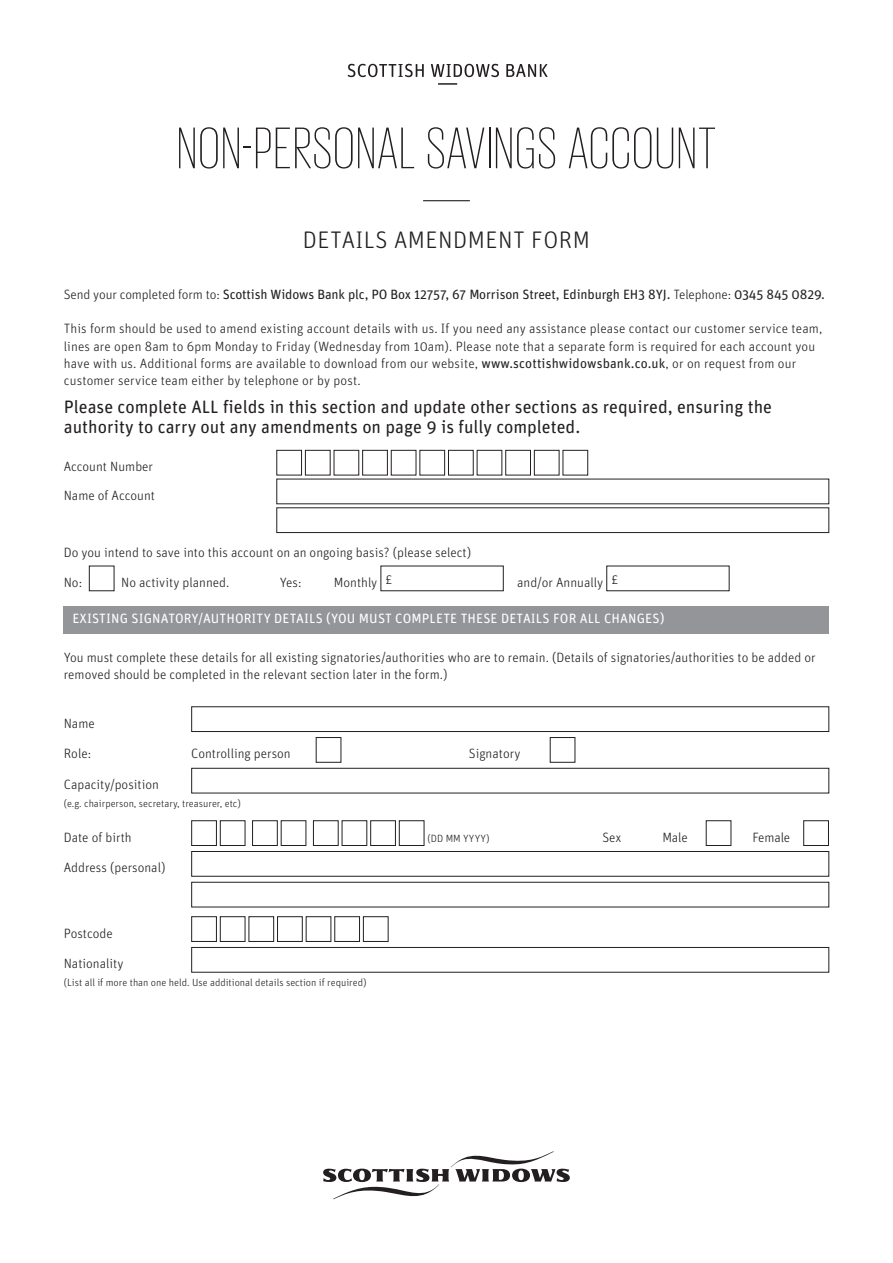
<style>
.page{position:relative;width:893px;height:1263px;background:#fff}
.page>*{position:absolute;margin:0;border:0;box-sizing:border-box;transform-origin:0 0}
.t1{font:200 60px "Giorgio Sans";letter-spacing:.03em;color:#231f20}
.t2{font:300 24px "Unit Rounded Pro";letter-spacing:.02em;color:#231f20}
.t3{font:18px/19.5px "Unit Rounded Pro";color:#231f20}
.t4{font:300 13.5px/17.2px "Unit Rounded Pro";color:#231f20}
.t5{font:13.5px "Unit Rounded Pro";letter-spacing:-.01em;color:#231f20}
.t6{font:13.5px "Unit Rounded Pro";letter-spacing:.01em;color:#fff}
.t7{font:300 10.5px "Unit Rounded Pro";color:#231f20}
.s1{font-weight:300}
.s2{font-weight:400}
</style>
<div class="page">
<svg style="left:323px;top:1151px;width:247px;height:48px"></svg>
<div style="left:276px;top:450px;width:26px;height:25px;border:1px solid #231f20"></div>
<div style="left:305px;top:450px;width:26px;height:25px;border:1px solid #231f20"></div>
<div style="left:362px;top:450px;width:26px;height:25px;border:1px solid #231f20"></div>
<div style="left:391px;top:450px;width:25px;height:25px;border:1px solid #231f20"></div>
<div style="left:419px;top:450px;width:26px;height:25px;border:1px solid #231f20"></div>
<div style="left:448px;top:450px;width:26px;height:25px;border:1px solid #231f20"></div>
<div style="left:505px;top:450px;width:26px;height:25px;border:1px solid #231f20"></div>
<div style="left:534px;top:450px;width:25px;height:25px;border:1px solid #231f20"></div>
<div style="left:563px;top:450px;width:25px;height:25px;border:1px solid #231f20"></div>
<div style="left:276px;top:507px;width:553px;height:26px;border:1px solid #231f20"></div>
<div style="left:64px;top:606px;width:765px;height:27px;background:#939598"></div>
<div style="left:191px;top:706px;width:638px;height:26px;border:1px solid #231f20"></div>
<div style="left:316px;top:737px;width:25px;height:26px;border:1px solid #231f20"></div>
<div style="left:550px;top:737px;width:25px;height:26px;border:1px solid #231f20"></div>
<div style="left:191px;top:768px;width:638px;height:25px;border:1px solid #231f20"></div>
<div style="left:191px;top:820px;width:26px;height:26px;border:1px solid #231f20"></div>
<div style="left:220px;top:820px;width:25px;height:26px;border:1px solid #231f20"></div>
<div style="left:252px;top:820px;width:26px;height:26px;border:1px solid #231f20"></div>
<div style="left:281px;top:820px;width:25px;height:26px;border:1px solid #231f20"></div>
<div style="left:313px;top:820px;width:26px;height:26px;border:1px solid #231f20"></div>
<div style="left:342px;top:820px;width:25px;height:26px;border:1px solid #231f20"></div>
<div style="left:370px;top:820px;width:26px;height:26px;border:1px solid #231f20"></div>
<div style="left:399px;top:820px;width:25px;height:26px;border:1px solid #231f20"></div>
<div style="left:706px;top:820px;width:25px;height:26px;border:1px solid #231f20"></div>
<div style="left:803px;top:820px;width:26px;height:26px;border:1px solid #231f20"></div>
<div style="left:191px;top:851px;width:638px;height:26px;border:1px solid #231f20"></div>
<div style="left:191px;top:882px;width:638px;height:25px;border:1px solid #231f20"></div>
<div style="left:191px;top:916px;width:26px;height:26px;border:1px solid #231f20"></div>
<div style="left:220px;top:916px;width:25px;height:26px;border:1px solid #231f20"></div>
<div style="left:249px;top:916px;width:25px;height:26px;border:1px solid #231f20"></div>
<div style="left:277px;top:916px;width:26px;height:26px;border:1px solid #231f20"></div>
<div style="left:306px;top:916px;width:25px;height:26px;border:1px solid #231f20"></div>
<div style="left:334px;top:916px;width:26px;height:26px;border:1px solid #231f20"></div>
<div style="left:363px;top:916px;width:25px;height:26px;border:1px solid #231f20"></div>
<div style="left:191px;top:947px;width:638px;height:25px;border:1px solid #231f20"></div>
<hr style="left:423px;top:200px;width:47px;height:1px;background:#231f20">
<svg style="left:348px;top:64px;width:200px;height:13px"></svg>
<svg style="left:438px;top:83px;width:19px;height:2px"></svg>
<h1 class="t1" style="left:177px;top:120px;width:540px">NON-PERSONAL SAVINGS ACCOUNT</h1>
<h2 class="t2" style="left:303px;top:224px;width:289px">DETAILS AMENDMENT FORM</h2>
<p class="t5" style="left:64px;top:285px;width:763px"><span class="s1">Send your completed form to:</span> Scottish Widows Bank plc, PO Box 12757, 67 Morrison Street, Edinburgh EH3 8YJ. <span class="s1">Telephone:</span> 0345 845 0829.</p>
<p class="t4" style="left:64px;top:320px;width:760px">This form should be used to amend existing account details with us. If you need any assistance please contact our customer service team, lines are open 8am to 6pm Monday to Friday (Wednesday from 10am). Please note that a separate form is required for each account you have with us. Additional forms are available to download from our website, <span class="s2">www.scottishwidowsbank.co.uk</span>, or on request from our customer service team either by telephone or by post.</p>
<h3 class="t3" style="left:64px;top:396px;width:710px">Please complete ALL fields in this section and update other sections as required, ensuring the authority to carry out any amendments on page 9 is fully completed.</h3>
<p class="t4" style="left:64px;top:452px;width:93px;line-height:28.8px">Account Number<br>Name of Account</p>
<p class="t4" style="left:64px;top:538px;width:409px;line-height:29.5px">Do you intend to save into this account on an ongoing basis? (please select)<br>No:</p>
<p class="t4" style="left:121px;top:573px;width:110px">No activity planned.</p>
<p class="t4" style="left:280px;top:573px;width:23px">Yes:</p>
<p class="t4" style="left:334px;top:573px;width:60px">Monthly £</p>
<p class="t4" style="left:517px;top:573px;width:103px">and/or Annually £</p>
<p class="t6" style="left:72px;top:609px;width:594px">EXISTING SIGNATORY/AUTHORITY DETAILS (YOU MUST COMPLETE THESE DETAILS FOR ALL CHANGES)</p>
<p class="t4" style="left:64px;top:648px;width:753px">You must complete these details for all existing signatories/authorities who are to remain. (Details of signatories/authorities to be added or removed should be completed in the relevant section later in the form.)</p>
<p class="t4" style="left:64px;top:714px;width:32px">Name</p>
<p class="t4" style="left:64px;top:745px;width:29px">Role:</p>
<p class="t4" style="left:191px;top:745px;width:101px">Controlling person</p>
<p class="t4" style="left:469px;top:745px;width:53px">Signatory</p>
<p class="t4" style="left:64px;top:776px;width:97px">Capacity/position</p>
<p class="t7" style="left:64px;top:797px;width:179px">(e.g. chairperson, secretary, treasurer, etc)</p>
<p class="t4" style="left:64px;top:828px;width:69px">Date of birth</p>
<p class="t7" style="left:428px;top:831px;width:64px">(DD MM YYYY)</p>
<p class="t4" style="left:602px;top:828px;width:21px">Sex</p>
<p class="t4" style="left:662px;top:828px;width:27px">Male</p>
<p class="t4" style="left:752px;top:828px;width:39px">Female</p>
<p class="t4" style="left:64px;top:859px;width:103px">Address (personal)</p>
<p class="t4" style="left:64px;top:924px;width:51px">Postcode</p>
<p class="t4" style="left:64px;top:955px;width:61px">Nationality</p>
<p class="t7" style="left:64px;top:976px;width:304px">(List all if more than one held. Use additional details section if required)</p>
</div>
